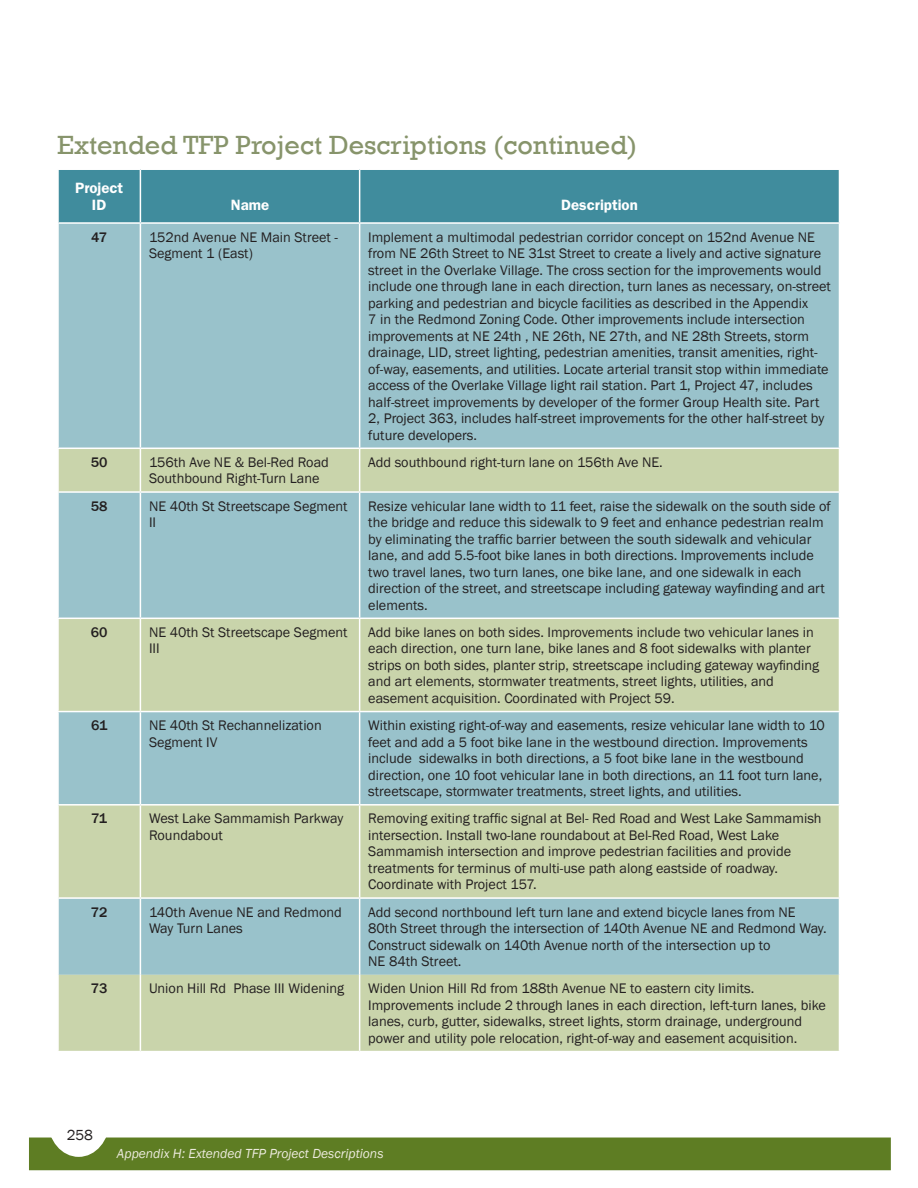
<style>
.page{position:relative;width:918px;height:1188px;background:#fff}
.page>*{position:absolute;margin:0;border:0;box-sizing:border-box;transform-origin:0 0}
.Chapter_Title{font:27px "Rockwell";color:#87946b}
.TABLE_H_EADS{font:600 15px/16.5px "ITC Franklin Gothic Std";color:#fff;text-align:center}
.t1{font:15px "Franklin Gothic";color:#231f20}
.TABLE_CONTENT_9_5{font:14.25px/16.5px "Franklin Gothic";color:#231f20}
.TABLE_CONTENT_9_5-2{font:500 14.25px "Franklin Gothic";color:#231f20}
.t2{font:italic 13.5px "Franklin Gothic";color:#edebde}
</style>
<div class="page">
<div style="left:29px;top:1138px;width:862px;height:32px;background:#5e7d23"></div>
<div style="left:48px;top:1084px;width:62px;height:73px;background:#fff;border-radius:50%"></div>
<div style="left:59px;top:170px;width:780px;height:52px;background:#408c9d"></div>
<div style="left:59px;top:224px;width:780px;height:224px;background:#99c2cb"></div>
<svg style="left:59px;top:449px;width:780px;height:602px;background:#b1cbbb"></svg>
<hr style="left:140px;top:170px;width:1px;height:52px;background:#fff">
<hr style="left:359px;top:170px;width:1px;height:52px;background:#fff">
<hr style="left:140px;top:224px;width:1px;height:224px;background:#fff">
<hr style="left:359px;top:224px;width:1px;height:224px;background:#fff">
<hr style="left:140px;top:449px;width:1px;height:42px;background:#fff">
<hr style="left:359px;top:449px;width:1px;height:42px;background:#fff">
<hr style="left:57px;top:491px;width:83px;height:2px;background:#fff">
<hr style="left:140px;top:491px;width:220px;height:2px;background:#fff">
<hr style="left:140px;top:493px;width:1px;height:125px;background:#fff">
<hr style="left:360px;top:491px;width:480px;height:2px;background:#fff">
<hr style="left:359px;top:493px;width:1px;height:125px;background:#fff">
<hr style="left:57px;top:618px;width:83px;height:1px;background:#fff">
<hr style="left:140px;top:618px;width:220px;height:1px;background:#fff">
<hr style="left:140px;top:619px;width:1px;height:92px;background:#fff">
<hr style="left:360px;top:618px;width:480px;height:1px;background:#fff">
<hr style="left:359px;top:619px;width:1px;height:92px;background:#fff">
<hr style="left:57px;top:711px;width:83px;height:1px;background:#fff">
<hr style="left:140px;top:711px;width:220px;height:1px;background:#fff">
<hr style="left:140px;top:712px;width:1px;height:92px;background:#fff">
<hr style="left:360px;top:711px;width:480px;height:1px;background:#fff">
<hr style="left:359px;top:712px;width:1px;height:92px;background:#fff">
<hr style="left:57px;top:804px;width:83px;height:2px;background:#fff">
<hr style="left:140px;top:804px;width:220px;height:2px;background:#fff">
<hr style="left:140px;top:806px;width:1px;height:91px;background:#fff">
<hr style="left:360px;top:804px;width:480px;height:2px;background:#fff">
<hr style="left:359px;top:806px;width:1px;height:91px;background:#fff">
<hr style="left:57px;top:897px;width:83px;height:2px;background:#fff">
<hr style="left:140px;top:897px;width:220px;height:2px;background:#fff">
<hr style="left:140px;top:899px;width:1px;height:76px;background:#fff">
<hr style="left:360px;top:897px;width:480px;height:2px;background:#fff">
<hr style="left:359px;top:899px;width:1px;height:76px;background:#fff">
<hr style="left:140px;top:975px;width:1px;height:76px;background:#fff">
<hr style="left:359px;top:975px;width:1px;height:76px;background:#fff">
<p class="Chapter_Title" style="left:57px;top:129px;width:582px">Extended TFP Project Descriptions (continued)</p>
<p class="TABLE_H_EADS" style="left:75px;top:180px;width:50px">Project<br>ID</p>
<p class="TABLE_H_EADS" style="left:231px;top:196px;width:40px">Name</p>
<p class="TABLE_H_EADS" style="left:561px;top:196px;width:78px">Description</p>
<p class="TABLE_CONTENT_9_5-2" style="left:91px;top:228px;width:17px">47</p>
<p class="TABLE_CONTENT_9_5" style="left:149px;top:229px;width:190px">152nd Avenue NE Main Street -<br>Segment 1 (East)</p>
<p class="TABLE_CONTENT_9_5" style="left:368px;top:229px;width:464px">Implement a multimodal pedestrian corridor concept on 152nd Avenue NE from NE 26th Street to NE 31st Street to create a lively and active signature street in the Overlake Village. The cross section for the improvements would include one through lane in each direction, turn lanes as necessary, on-street parking and pedestrian and bicycle facilities as described in the Appendix<br>7 in the Redmond Zoning Code. Other improvements include intersection improvements at NE 24th , NE 26th, NE 27th, and NE 28th Streets, storm drainage, LID, street lighting, pedestrian amenities, transit amenities, right&shy;of-way, easements, and utilities. Locate arterial transit stop within immediate access of the Overlake Village light rail station. Part 1, Project 47, includes half-street improvements by developer of the former Group Health site. Part 2, Project 363, includes half-street improvements for the other half-street by future developers.</p>
<p class="TABLE_CONTENT_9_5-2" style="left:91px;top:453px;width:18px">50</p>
<p class="TABLE_CONTENT_9_5" style="left:149px;top:454px;width:181px">156th Ave NE &amp; Bel-Red Road<br>Southbound Right-Turn Lane</p>
<p class="TABLE_CONTENT_9_5" style="left:368px;top:454px;width:296px">Add southbound right-turn lane on 156th Ave NE.</p>
<p class="TABLE_CONTENT_9_5-2" style="left:91px;top:497px;width:18px">58</p>
<p class="TABLE_CONTENT_9_5" style="left:149px;top:498px;width:200px">NE 40th St Streetscape Segment<br>II</p>
<p class="TABLE_CONTENT_9_5" style="left:368px;top:498px;width:464px">Resize vehicular lane width to 11 feet, raise the sidewalk on the south side of the bridge and reduce this sidewalk to 9 feet and enhance pedestrian realm by eliminating the traffic barrier between the south sidewalk and vehicular lane, and add 5.5-foot bike lanes in both directions. Improvements include two travel lanes, two turn lanes, one bike lane, and one sidewalk in each direction of the street, and streetscape including gateway wayfinding and art elements.</p>
<p class="TABLE_CONTENT_9_5-2" style="left:91px;top:623px;width:18px">60</p>
<p class="TABLE_CONTENT_9_5" style="left:149px;top:624px;width:200px">NE 40th St Streetscape Segment<br>III</p>
<p class="TABLE_CONTENT_9_5" style="left:368px;top:624px;width:452px">Add bike lanes on both sides. Improvements include two vehicular lanes in each direction, one turn lane, bike lanes and 8 foot sidewalks with planter strips on both sides, planter strip, streetscape including gateway wayfinding and art elements, stormwater treatments, street lights, utilities, and easement acquisition. Coordinated with Project 59.</p>
<p class="TABLE_CONTENT_9_5-2" style="left:91px;top:717px;width:18px">61</p>
<p class="TABLE_CONTENT_9_5" style="left:149px;top:717px;width:174px">NE 40th St Rechannelization<br>Segment IV</p>
<p class="TABLE_CONTENT_9_5" style="left:368px;top:717px;width:458px">Within existing right-of-way and easements, resize vehicular lane width to 10 feet and add a 5 foot bike lane in the westbound direction. Improvements include sidewalks in both directions, a 5 foot bike lane in the westbound direction, one 10 foot vehicular lane in both directions, an 11 foot turn lane, streetscape, stormwater treatments, street lights, and utilities.</p>
<p class="TABLE_CONTENT_9_5-2" style="left:91px;top:810px;width:17px">71</p>
<p class="TABLE_CONTENT_9_5" style="left:149px;top:811px;width:196px">West Lake Sammamish Parkway<br>Roundabout</p>
<p class="TABLE_CONTENT_9_5" style="left:368px;top:811px;width:455px">Removing exiting traffic signal at Bel- Red Road and West Lake Sammamish intersection. Install two-lane roundabout at Bel-Red Road, West Lake Sammamish intersection and improve pedestrian facilities and provide treatments for terminus of multi-use path along eastside of roadway.<br>Coordinate with Project 157.</p>
<p class="TABLE_CONTENT_9_5-2" style="left:91px;top:903px;width:18px">72</p>
<p class="TABLE_CONTENT_9_5" style="left:149px;top:904px;width:194px">140th Avenue NE and Redmond<br>Way Turn Lanes</p>
<p class="TABLE_CONTENT_9_5" style="left:368px;top:904px;width:460px">Add second northbound left turn lane and extend bicycle lanes from NE 80th Street through the intersection of 140th Avenue NE and Redmond Way.<br>Construct sidewalk on 140th Avenue north of the intersection up to<br>NE 84th Street.</p>
<p class="TABLE_CONTENT_9_5-2" style="left:91px;top:980px;width:18px">73</p>
<p class="TABLE_CONTENT_9_5" style="left:149px;top:981px;width:197px">Union Hill Rd Phase III Widening</p>
<p class="TABLE_CONTENT_9_5" style="left:368px;top:981px;width:459px">Widen Union Hill Rd from 188th Avenue NE to eastern city limits.<br>Improvements include 2 through lanes in each direction, left-turn lanes, bike lanes, curb, gutter, sidewalks, street lights, storm drainage, underground power and utility pole relocation, right-of-way and easement acquisition.</p>
<p class="t1" style="left:67px;top:1126px;width:28px">258</p>
<p class="t2" style="left:117px;top:1145px;width:268px">Appendix H: Extended TFP Project Descriptions</p>
</div>
